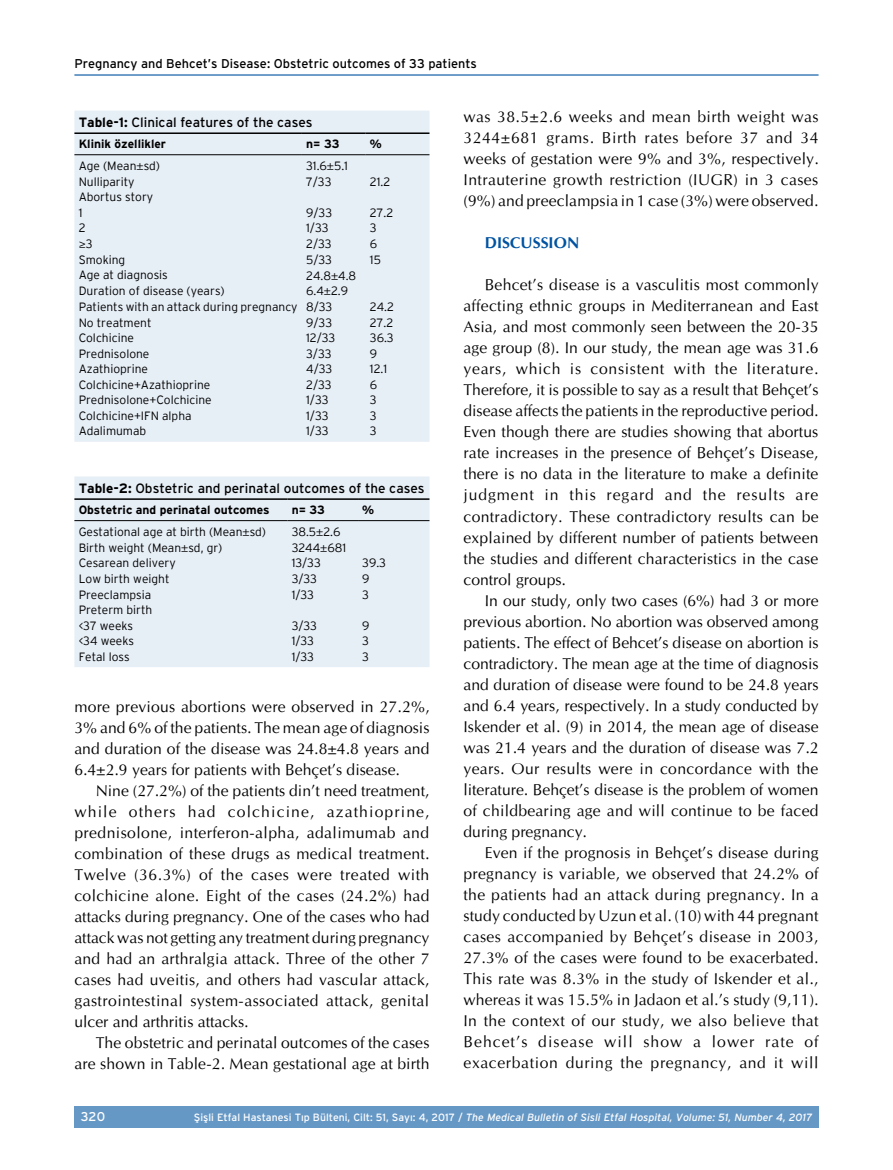
<style>
.page{position:relative;width:893px;height:1170px;background:#fff}
.page>*{position:absolute;margin:0;border:0;box-sizing:border-box;transform-origin:0 0}
.t1{font:15.75px/21px "Optima";letter-spacing:.01em;color:#000;text-align:justify}
.t2{font:700 15.75px "Optima";color:#0053a1}
.t3{font:13.5px "Interstate";color:#000}
.t4{font:12.75px "Interstate";color:#000}
.t5{font:12.75px "Interstate";color:#fff}
.t6{font:300 12px/15.6px "Interstate";color:#000}
.t7{font:700 12px "Interstate";color:#000}
.t8{font:12px "Myriad Pro";color:#000}
.t9{font:italic 10.5px "Interstate";color:#fff}
.s1{font-weight:700}
.s2{font-family:"Myriad Pro";font-weight:400}
.s3{font-family:"Interstate";font-weight:300}
.s4{font-style:normal}
</style>
<div class="page">
<div style="left:74px;top:1106px;width:745px;height:21px;background:#6698c6"></div>
<hr style="left:74px;top:74px;width:745px;height:2px;background:#0053a1">
<div style="left:74px;top:111px;width:355px;height:331px;background:#e6eef6"></div>
<hr style="left:74px;top:132px;width:228px;height:2px;background:#000">
<hr style="left:302px;top:132px;width:64px;height:2px;background:#000">
<hr style="left:366px;top:132px;width:63px;height:2px;background:#000">
<hr style="left:74px;top:154px;width:228px;height:1px;background:#000">
<hr style="left:302px;top:154px;width:64px;height:1px;background:#000">
<hr style="left:366px;top:154px;width:63px;height:1px;background:#000">
<div style="left:74px;top:476px;width:355px;height:191px;background:#e6eef6"></div>
<hr style="left:74px;top:498px;width:213px;height:2px;background:#000">
<hr style="left:287px;top:498px;width:71px;height:2px;background:#000">
<hr style="left:358px;top:498px;width:71px;height:2px;background:#000">
<hr style="left:74px;top:520px;width:213px;height:1px;background:#000">
<hr style="left:287px;top:520px;width:71px;height:1px;background:#000">
<hr style="left:358px;top:520px;width:71px;height:1px;background:#000">
<p class="t4" style="left:74px;top:57px;width:404px">Pregnancy and Behcet’s Disease: Obstetric outcomes of 33 patients</p>
<p class="t3" style="left:79px;top:114px;width:236px"><span class="s1">Table-1:</span> Clinical features of the cases</p>
<p class="t7" style="left:79px;top:137px;width:89px">Klinik özellikler</p>
<p class="t7" style="left:306px;top:137px;width:35px">n= 33</p>
<p class="t7" style="left:370px;top:137px;width:13px">%</p>
<p class="t6" style="left:79px;top:158px;width:83px">Age (Mean<span class="s2">±</span>sd)</p>
<p class="t6" style="left:306px;top:158px;width:43px">31.6<span class="s2">±</span>5.1</p>
<p class="t6" style="left:79px;top:173px;width:58px">Nulliparity</p>
<p class="t6" style="left:306px;top:173px;width:27px">7/33</p>
<p class="t6" style="left:370px;top:173px;width:22px">21.2</p>
<p class="t6" style="left:79px;top:189px;width:76px">Abortus story<br>1</p>
<p class="t6" style="left:306px;top:204px;width:27px">9/33</p>
<p class="t6" style="left:370px;top:204px;width:25px">27.2</p>
<p class="t6" style="left:79px;top:220px;width:8px">2</p>
<p class="t6" style="left:306px;top:220px;width:24px">1/33</p>
<p class="t6" style="left:370px;top:220px;width:8px">3</p>
<p class="t8" style="left:79px;top:237px;width:15px">≥<span class="s3">3</span></p>
<p class="t6" style="left:306px;top:236px;width:27px">2/33</p>
<p class="t6" style="left:370px;top:236px;width:9px">6</p>
<p class="t6" style="left:79px;top:251px;width:48px">Smoking</p>
<p class="t6" style="left:306px;top:251px;width:27px">5/33</p>
<p class="t6" style="left:370px;top:251px;width:13px">15</p>
<p class="t6" style="left:79px;top:267px;width:91px">Age at diagnosis</p>
<p class="t6" style="left:306px;top:267px;width:52px">24.8<span class="s2">±</span>4.8</p>
<p class="t6" style="left:79px;top:283px;width:148px">Duration of disease (years)</p>
<p class="t6" style="left:79px;top:283px;width:271px;text-indent:227px">6.4<span class="s2">±</span>2.9<br>Patients with an attack during pregnancy 8/33</p>
<p class="t6" style="left:370px;top:299px;width:26px">24.2</p>
<p class="t6" style="left:79px;top:314px;width:74px">No treatment</p>
<p class="t6" style="left:306px;top:314px;width:27px">9/33</p>
<p class="t6" style="left:370px;top:314px;width:25px">27.2</p>
<p class="t6" style="left:79px;top:330px;width:57px">Colchicine</p>
<p class="t6" style="left:306px;top:330px;width:31px">12/33</p>
<p class="t6" style="left:370px;top:330px;width:25px">36.3</p>
<p class="t6" style="left:79px;top:345px;width:72px">Prednisolone</p>
<p class="t6" style="left:306px;top:345px;width:27px">3/33</p>
<p class="t6" style="left:370px;top:345px;width:9px">9</p>
<p class="t6" style="left:79px;top:361px;width:71px">Azathioprine</p>
<p class="t6" style="left:306px;top:361px;width:28px">4/33</p>
<p class="t6" style="left:370px;top:361px;width:19px">12.1</p>
<p class="t6" style="left:79px;top:376px;width:133px">Colchicine+Azathioprine</p>
<p class="t6" style="left:306px;top:376px;width:27px">2/33</p>
<p class="t6" style="left:370px;top:376px;width:9px">6</p>
<p class="t6" style="left:79px;top:392px;width:135px">Prednisolone+Colchicine</p>
<p class="t6" style="left:306px;top:392px;width:24px">1/33</p>
<p class="t6" style="left:370px;top:392px;width:8px">3</p>
<p class="t6" style="left:79px;top:407px;width:114px">Colchicine+IFN alpha</p>
<p class="t6" style="left:306px;top:407px;width:24px">1/33</p>
<p class="t6" style="left:370px;top:407px;width:8px">3</p>
<p class="t6" style="left:79px;top:423px;width:69px">Adalimumab</p>
<p class="t6" style="left:306px;top:423px;width:24px">1/33</p>
<p class="t6" style="left:370px;top:423px;width:8px">3</p>
<p class="t3" style="left:79px;top:480px;width:348px"><span class="s1">Table-2:</span> Obstetric and perinatal outcomes of the cases</p>
<p class="t7" style="left:79px;top:503px;width:192px">Obstetric and perinatal outcomes</p>
<p class="t7" style="left:292px;top:503px;width:35px">n= 33</p>
<p class="t7" style="left:362px;top:503px;width:13px">%</p>
<p class="t6" style="left:79px;top:523px;width:189px">Gestational age at birth (Mean<span class="s2">±</span>sd)</p>
<p class="t6" style="left:292px;top:523px;width:50px">38.5<span class="s2">±</span>2.6</p>
<p class="t6" style="left:79px;top:539px;width:145px">Birth weight (Mean<span class="s2">±</span>sd, gr)</p>
<p class="t6" style="left:292px;top:539px;width:56px">3244<span class="s2">±</span>681</p>
<p class="t6" style="left:79px;top:555px;width:99px">Cesarean delivery</p>
<p class="t6" style="left:292px;top:555px;width:31px">13/33</p>
<p class="t6" style="left:362px;top:555px;width:25px">39.3</p>
<p class="t6" style="left:79px;top:570px;width:92px">Low birth weight</p>
<p class="t6" style="left:292px;top:570px;width:27px">3/33</p>
<p class="t6" style="left:362px;top:570px;width:9px">9</p>
<p class="t6" style="left:79px;top:586px;width:74px">Preeclampsia</p>
<p class="t6" style="left:292px;top:586px;width:24px">1/33</p>
<p class="t6" style="left:362px;top:586px;width:8px">3</p>
<p class="t6" style="left:79px;top:601px;width:75px">Preterm birth &lt;37 weeks</p>
<p class="t6" style="left:292px;top:617px;width:27px">3/33</p>
<p class="t6" style="left:362px;top:617px;width:9px">9</p>
<p class="t6" style="left:79px;top:633px;width:57px">&lt;34 weeks</p>
<p class="t6" style="left:292px;top:633px;width:24px">1/33</p>
<p class="t6" style="left:362px;top:633px;width:8px">3</p>
<p class="t6" style="left:79px;top:648px;width:53px">Fetal loss</p>
<p class="t6" style="left:292px;top:648px;width:24px">1/33</p>
<p class="t6" style="left:362px;top:648px;width:8px">3</p>
<p class="t1" style="left:74px;top:695px;width:357px">more previous abortions were observed in 27.2%, 3% and 6% of the patients. The mean age of diagnosis and duration of the disease was 24.8±4.8 years and 6.4±2.9 years for patients with Behçet’s disease.</p>
<p class="t1" style="left:74px;top:779px;width:357px;text-indent:21px">Nine (27.2%) of the patients din’t need treatment, while others had colchicine, azathioprine, prednisolone, interferon-alpha, adalimumab and combination of these drugs as medical treatment.<br>Twelve (36.3%) of the cases were treated with colchicine alone. Eight of the cases (24.2%) had attacks during pregnancy. One of the cases who had attack was not getting any treatment during pregnancy and had an arthralgia attack. Three of the other 7 cases had uveitis, and others had vascular attack, gastrointestinal system-associated attack, genital ulcer and arthritis attacks.</p>
<p class="t1" style="left:74px;top:1031px;width:357px;text-align:right">The obstetric and perinatal outcomes of the cases are shown in Table-2. Mean gestational age at birth</p>
<p class="t1" style="left:463px;top:106px;width:357px">was 38.5±2.6 weeks and mean birth weight was 3244±681 grams. Birth rates before 37 and 34 weeks of gestation were 9% and 3%, respectively.<br>Intrauterine growth restriction (IUGR) in 3 cases (9%) and preeclampsia in 1 case (3%) were observed.</p>
<p class="t2" style="left:485px;top:233px;width:96px">DISCUSSION</p>
<p class="t1" style="left:463px;top:274px;width:357px;text-indent:21px">Behcet’s disease is a vasculitis most commonly affecting ethnic groups in Mediterranean and East Asia, and most commonly seen between the 20-35 age group (8). In our study, the mean age was 31.6 years, which is consistent with the literature.<br>Therefore, it is possible to say as a result that Behçet’s disease affects the patients in the reproductive period.<br>Even though there are studies showing that abortus rate increases in the presence of Behçet’s Disease, there is no data in the literature to make a definite judgment in this regard and the results are contradictory. These contradictory results can be explained by different number of patients between the studies and different characteristics in the case control groups.</p>
<p class="t1" style="left:463px;top:589px;width:357px;text-indent:21px">In our study, only two cases (6%) had 3 or more previous abortion. No abortion was observed among patients. The effect of Behcet’s disease on abortion is contradictory. The mean age at the time of diagnosis and duration of disease were found to be 24.8 years and 6.4 years, respectively. In a study conducted by Iskender et al. (9) in 2014, the mean age of disease was 21.4 years and the duration of disease was 7.2 years. Our results were in concordance with the literature. Behçet’s disease is the problem of women of childbearing age and will continue to be faced during pregnancy.</p>
<p class="t1" style="left:463px;top:841px;width:357px;text-indent:21px">Even if the prognosis in Behçet’s disease during pregnancy is variable, we observed that 24.2% of the patients had an attack during pregnancy. In a study conducted by Uzun et al. (10) with 44 pregnant cases accompanied by Behçet’s disease in 2003, 27.3% of the cases were found to be exacerbated.<br>This rate was 8.3% in the study of Iskender et al., whereas it was 15.5% in Jadaon et al.’s study (9,11).<br>In the context of our study, we also believe that Behcet’s disease will show a lower rate of exacerbation during the pregnancy, and it will</p>
<p class="t5" style="left:81px;top:1108px;width:26px">320</p>
<p class="t9" style="left:194px;top:1110px;width:620px"><span class="s4">Şişli Etfal Hastanesi T›p Bülteni, Cilt: 51, Say›: 4, 2017 /</span> The Medical Bulletin of Sisli Etfal Hospital, Volume: 51, Number 4, 2017</p>
</div>
